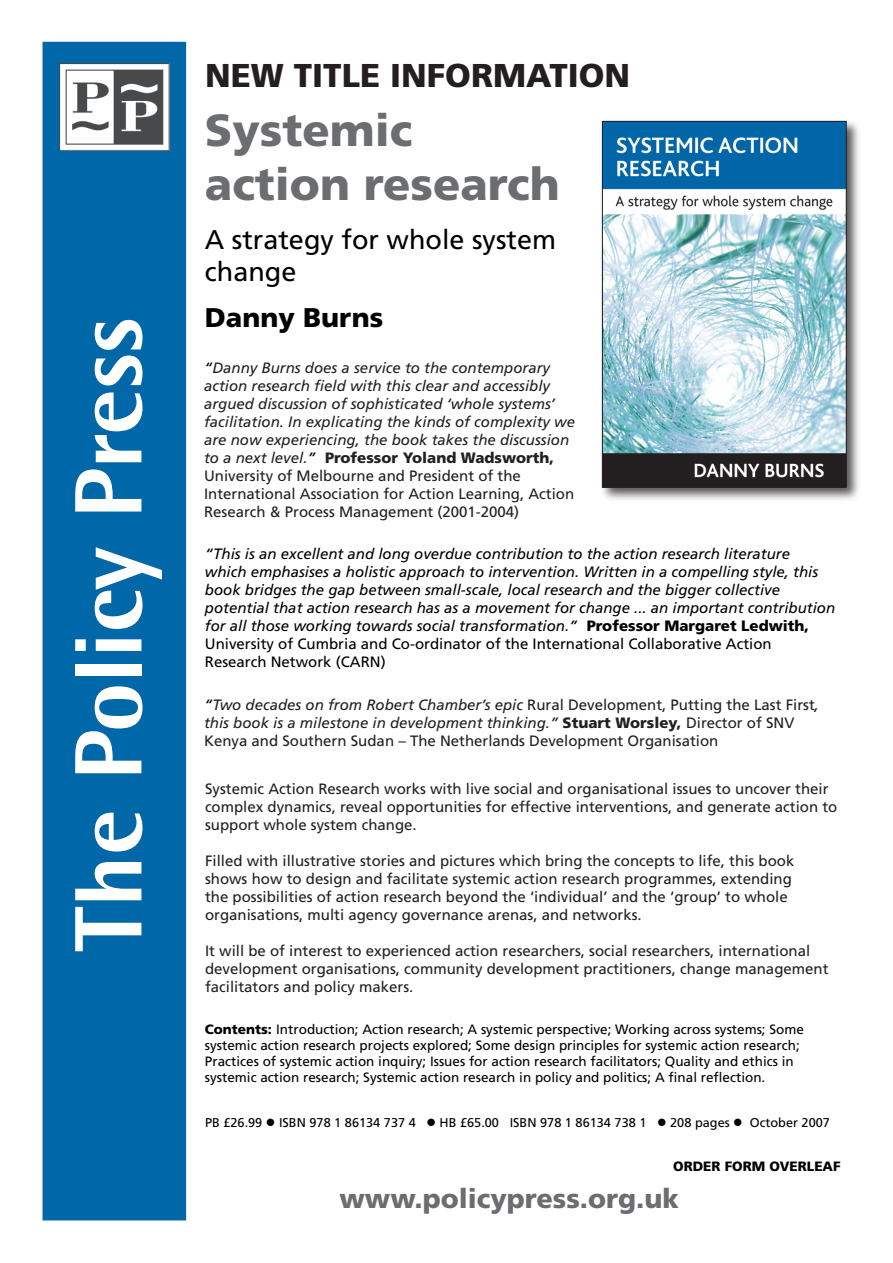
<style>
.page{position:relative;width:893px;height:1263px;background:#fff}
.page>*{position:absolute;margin:0;border:0;box-sizing:border-box;transform-origin:0 0}
.t1{font:800 96px "Rotis Semi Sans";color:#fff}
.t2{font:900 45px/54px "Frutiger";color:#6c6d70}
.t3{font:900 33px "Frutiger";color:#231f20}
.t4{font:27px/32.4px "Frutiger";color:#000}
.t5{font:900 27px "Frutiger";color:#6c6d70}
.t6{font:900 27px "Frutiger";color:#000}
.t7{font:15px/18px "Frutiger";color:#231f20}
.t8{font:italic 15px/18px "Frutiger";color:#000}
.t9{font:italic 15px/18px "Frutiger";color:#231f20}
.t10{font:13.5px/16.2px "Frutiger";color:#000}
.t11{font:900 13.5px "Frutiger";color:#000}
.t12{font:12.75px "Frutiger";color:#000}
.s1{color:#000}
.s2{font-weight:900;font-style:normal}
.s3{font-style:normal}
.s4{font-style:italic;color:#000}
.s5{font-style:italic}
.s6{font-weight:900}
</style>
<div class="page">
<div style="left:43px;top:43px;width:142px;height:1177px;background:#0067a8"></div>
<div style="left:43px;top:42px;width:143px;height:1178px;border:2px solid #0067a8"></div>
<div style="left:599px;top:118px;width:264px;height:385px;background:#231f20;opacity:.75"></div>
<img style="left:604px;top:123px;width:241px;height:362px">
<div style="left:602px;top:121px;width:245px;height:366px;border:1px solid #231f20"></div>
<img style="left:60px;top:64px;width:109px;height:86px">
<p class="t1" style="left:48px;top:951px;width:635px;rotate:-90deg">The Policy Press</p>
<p class="t3" style="left:205px;top:55px;width:427px">NEW TITLE INFORMATION</p>
<p class="t2" style="left:205px;top:103px;width:356px">Systemic action research</p>
<p class="t4" style="left:205px;top:224px;width:353px">A strategy for whole system change</p>
<p class="t6" style="left:205px;top:301px;width:180px">Danny Burns</p>
<p class="t9" style="left:204px;top:359px;width:372px"><span class="s1">“</span>Danny Burns does a service to the contemporary action research field with this clear and accessibly argued discussion of sophisticated ‘whole systems’ facilitation. In explicating the kinds of complexity we are now experiencing, the book takes the discussion to a next level.<span class="s1">”</span> <span class="s2">Professor Yoland Wadsworth, </span><span class="s3">University of Melbourne and President of the International Association for Action Learning, Action Research &amp; Process Management (2001-2004)</span></p>
<p class="t8" style="left:205px;top:545px;width:632px">“This is an excellent and long overdue contribution to the action research literature which emphasises a holistic approach to intervention. Written in a compelling style, this book bridges the gap between small-scale, local research and the bigger collective potential that action research has as a movement for change ... an important contribution for all those working towards social transformation.” <span class="s2">Professor Margaret Ledwith, </span><span class="s3">University of Cumbria and Co-ordinator of the International Collaborative Action Research Network (CARN)</span></p>
<p class="t7" style="left:204px;top:696px;width:616px"><span class="s4">“</span><span class="s5">Two decades on from Robert Chamber’s epic</span> Rural Development, Putting the Last First<span class="s5">, this book is a milestone in development thinking.”</span> <span class="s6">Stuart Worsley,</span> Director of SNV<br>Kenya and Southern Sudan – The Netherlands Development Organisation</p>
<p class="t7" style="left:205px;top:780px;width:634px">Systemic Action Research works with live social and organisational issues to uncover their complex dynamics, reveal opportunities for effective interventions, and generate action to support whole system change.</p>
<p class="t7" style="left:205px;top:852px;width:591px">Filled with illustrative stories and pictures which bring the concepts to life, this book shows how to design and facilitate systemic action research programmes, extending the possibilities of action research beyond the ‘individual’ and the ‘group’ to whole organisations, multi agency governance arenas, and networks.</p>
<p class="t7" style="left:205px;top:942px;width:625px">It will be of interest to experienced action researchers, social researchers, international development organisations, community development practitioners, change management facilitators and policy makers.</p>
<p class="t10" style="left:205px;top:1021px;width:600px"><span class="s6">Contents:</span> Introduction; Action research; A systemic perspective; Working across systems; Some systemic action research projects explored; Some design principles for systemic action research; Practices of systemic action inquiry; Issues for action research facilitators; Quality and ethics in systemic action research; Systemic action research in policy and politics; A final reflection.</p>
<p class="t12" style="left:205px;top:1115px;width:626px">PB £26.99 ● ISBN 978 1 86134 737 4 ● HB £65.00 ISBN 978 1 86134 738 1 ● 208 pages ● October 2007</p>
<p class="t11" style="left:673px;top:1158px;width:169px">ORDER FORM OVERLEAF</p>
<p class="t5" style="left:339px;top:1182px;width:341px">www.policypress.org.uk</p>
</div>
